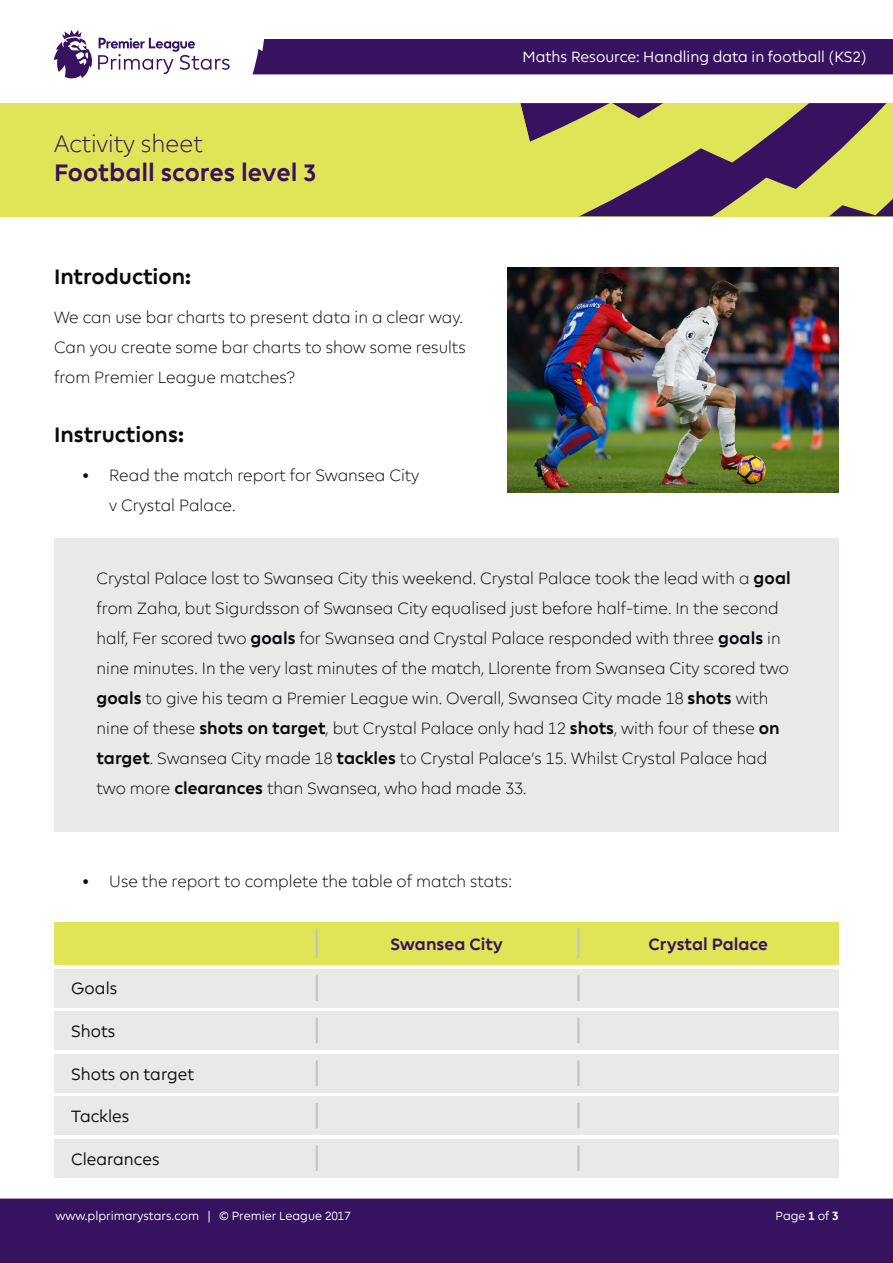
<style>
.page{position:relative;width:893px;height:1263px;background:#fff}
.page>*{position:absolute;margin:0;border:0;box-sizing:border-box;transform-origin:0 0}
.Activity_Heading{font:700 24px "Premier League";color:#371260}
.Activity_Sheet{font:300 24px "Premier League";color:#371260}
.Introduction{font:700 21px "Premier League";color:#090c0f}
.Introduction-2{font:300 16.5px/30px "Premier League";color:#090c0f}
.Introduction-3{font:16.5px "Premier League";color:#090c0f}
.Body{font:700 16.5px "Premier League";color:#371260}
.Resource_identifier{font:15px "Premier League";color:#fff}
.t1{font:12px "Premier League";color:#fff}
.s1{font-weight:700}
</style>
<div class="page">
<div style="left:54px;top:922px;width:785px;height:43px;background:#e0e457"></div>
<hr style="left:316px;top:928px;width:2px;height:30px;background:#c4c5c4">
<hr style="left:577px;top:928px;width:3px;height:30px;background:#c4c5c4">
<div style="left:54px;top:969px;width:785px;height:38px;background:#e8eae8"></div>
<div style="left:54px;top:1011px;width:785px;height:39px;background:#e8eae8"></div>
<div style="left:54px;top:1054px;width:785px;height:38px;background:#e8eae8"></div>
<div style="left:54px;top:1096px;width:785px;height:39px;background:#e8eae8"></div>
<div style="left:54px;top:1139px;width:785px;height:38px;background:#e8eae8"></div>
<hr style="left:316px;top:975px;width:2px;height:26px;background:#c4c5c4">
<hr style="left:316px;top:1018px;width:2px;height:25px;background:#c4c5c4">
<hr style="left:316px;top:1060px;width:2px;height:26px;background:#c4c5c4">
<hr style="left:316px;top:1103px;width:2px;height:25px;background:#c4c5c4">
<hr style="left:316px;top:1145px;width:2px;height:26px;background:#c4c5c4">
<hr style="left:577px;top:975px;width:3px;height:26px;background:#c4c5c4">
<hr style="left:577px;top:1018px;width:3px;height:25px;background:#c4c5c4">
<hr style="left:577px;top:1060px;width:3px;height:26px;background:#c4c5c4">
<hr style="left:577px;top:1103px;width:3px;height:25px;background:#c4c5c4">
<hr style="left:577px;top:1145px;width:3px;height:26px;background:#c4c5c4">
<div style="left:54px;top:538px;width:785px;height:293px;background:#e8eae8"></div>
<div style="left:0;top:1198px;width:893px;height:65px;background:#371260"></div>
<div style="left:252px;top:39px;width:641px;height:35px;background:#371260"></div>
<div style="left:0;top:103px;width:893px;height:113px;background:#e0e457"></div>
<svg style="left:520px;top:103px;width:373px;height:113px"></svg>
<svg style="left:54px;top:30px;width:176px;height:49px"></svg>
<img style="left:507px;top:268px;width:332px;height:224px">
<p class="Activity_Sheet" style="left:54px;top:131px;width:150px">Activity sheet</p>
<p class="Activity_Heading" style="left:54px;top:159px;width:264px">Football scores level 3</p>
<p class="Introduction" style="left:54px;top:265px;width:138px">Introduction:</p>
<p class="Introduction-2" style="left:54px;top:302px;width:413px">We can use bar charts to present data in a clear way.<br>Can you create some bar charts to show some results from Premier League matches?</p>
<p class="Introduction" style="left:54px;top:424px;width:131px">Instructions:</p>
<p class="Introduction-2" style="left:109px;top:461px;width:312px;text-indent:-27px">• Read the match report for Swansea City v Crystal Palace.</p>
<p class="Resource_identifier" style="left:522px;top:49px;width:346px">Maths Resource: Handling data in football (KS2)</p>
<p class="Introduction-2" style="left:97px;top:563px;width:696px">Crystal Palace lost to Swansea City this weekend. Crystal Palace took the lead with a <span class="s1">goal </span>from Zaha, but Sigurdsson of Swansea City equalised just before half-time. In the second half, Fer scored two <span class="s1">goals</span> for Swansea and Crystal Palace responded with three <span class="s1">goals</span> in nine minutes. In the very last minutes of the match, Llorente from Swansea City scored two <span class="s1">goals</span> to give his team a Premier League win. Overall, Swansea City made 18 <span class="s1">shots</span> with nine of these <span class="s1">shots on target</span>, but Crystal Palace only had 12 <span class="s1">shots</span>, with four of these <span class="s1">on target</span>. Swansea City made 18 <span class="s1">tackles</span> to Crystal Palace’s 15. Whilst Crystal Palace had two more <span class="s1">clearances</span> than Swansea, who had made 33.</p>
<p class="Introduction-2" style="left:82px;top:867px;width:431px">• Use the report to complete the table of match stats:</p>
<p class="Introduction-3" style="left:71px;top:980px;width:48px">Goals</p>
<p class="Introduction-3" style="left:71px;top:1022px;width:46px">Shots</p>
<p class="Introduction-3" style="left:71px;top:1065px;width:124px">Shots on target</p>
<p class="Introduction-3" style="left:71px;top:1107px;width:60px">Tackles</p>
<p class="Introduction-3" style="left:71px;top:1150px;width:90px">Clearances</p>
<p class="Body" style="left:390px;top:935px;width:114px">Swansea City</p>
<p class="Body" style="left:649px;top:935px;width:121px">Crystal Palace</p>
<p class="t1" style="left:55px;top:1209px;width:297px">www.plprimarystars.com | © Premier League 2017</p>
<p class="t1" style="left:776px;top:1209px;width:65px">Page <span class="s1">1</span> of <span class="s1">3</span></p>
</div>
